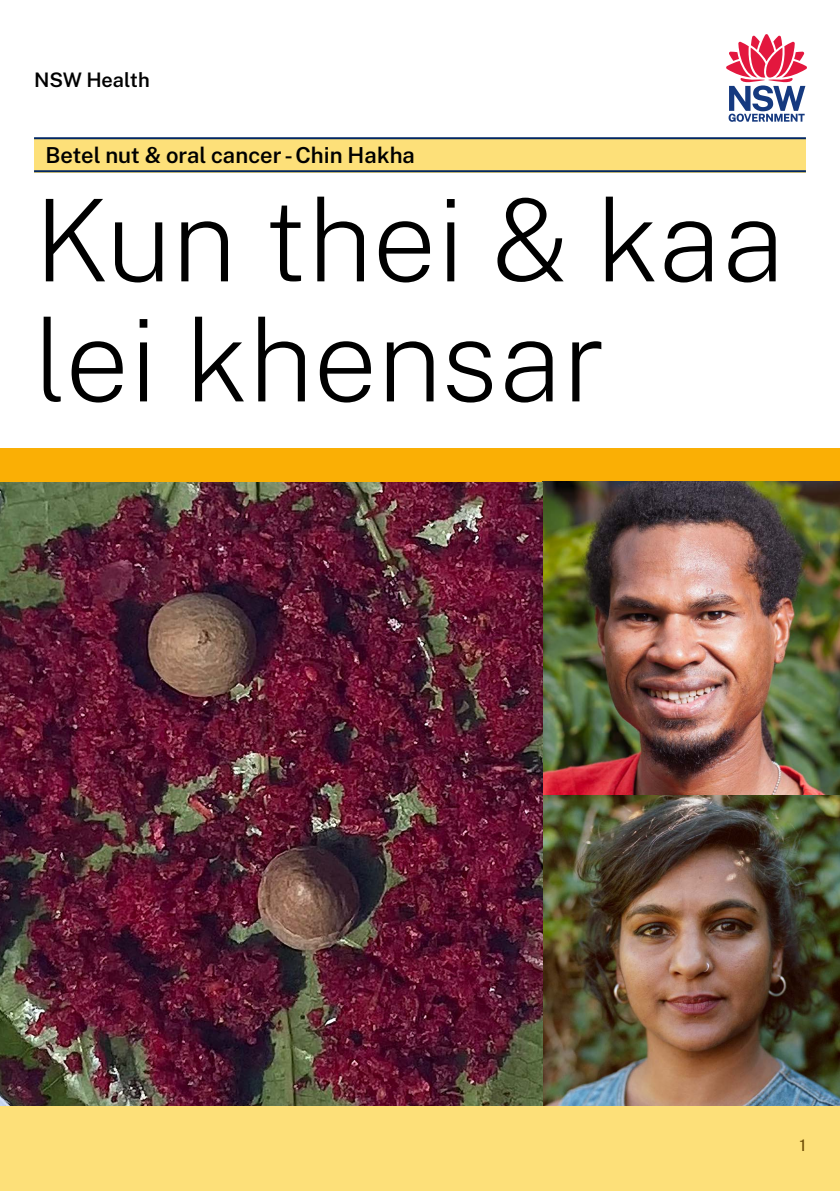
<style>
.page{position:relative;width:840px;height:1191px;background:#fff}
.page>*{position:absolute;margin:0;border:0;box-sizing:border-box;transform-origin:0 0}
.Heading_1__H1{font:200 114px/120px "Public Sans";color:#000}
.t1{font:600 22px "Public Sans";color:#000}
.t2{font:600 20px "Public Sans";letter-spacing:-.005em;color:#000}
.t3{font:16px "Public Sans";color:#694800}
</style>
<div class="page">
<div style="left:0;top:1106px;width:839px;height:85px;background:#fde079"></div>
<svg style="left:726px;top:34px;width:80px;height:88px"></svg>
<div style="left:0;top:448px;width:839px;height:34px;background:#faaf05"></div>
<img style="left:0;top:481px;width:839px;height:625px">
<div style="left:34px;top:138px;width:771px;height:34px;background:#fde079"></div>
<hr style="left:34px;top:137px;width:771px;height:2px;background:#002664">
<hr style="left:34px;top:170px;width:771px;height:2px;background:#002664">
<p class="t2" style="left:34px;top:66px;width:117px">NSW Health</p>
<p class="t1" style="left:45px;top:139px;width:371px">Betel nut &amp; oral cancer - Chin Hakha</p>
<h1 class="Heading_1__H1" style="left:34px;top:173px;width:752px">Kun thei &amp; kaa lei khensar</h1>
<p class="t3" style="left:799px;top:1134px;width:8px">1</p>
</div>
